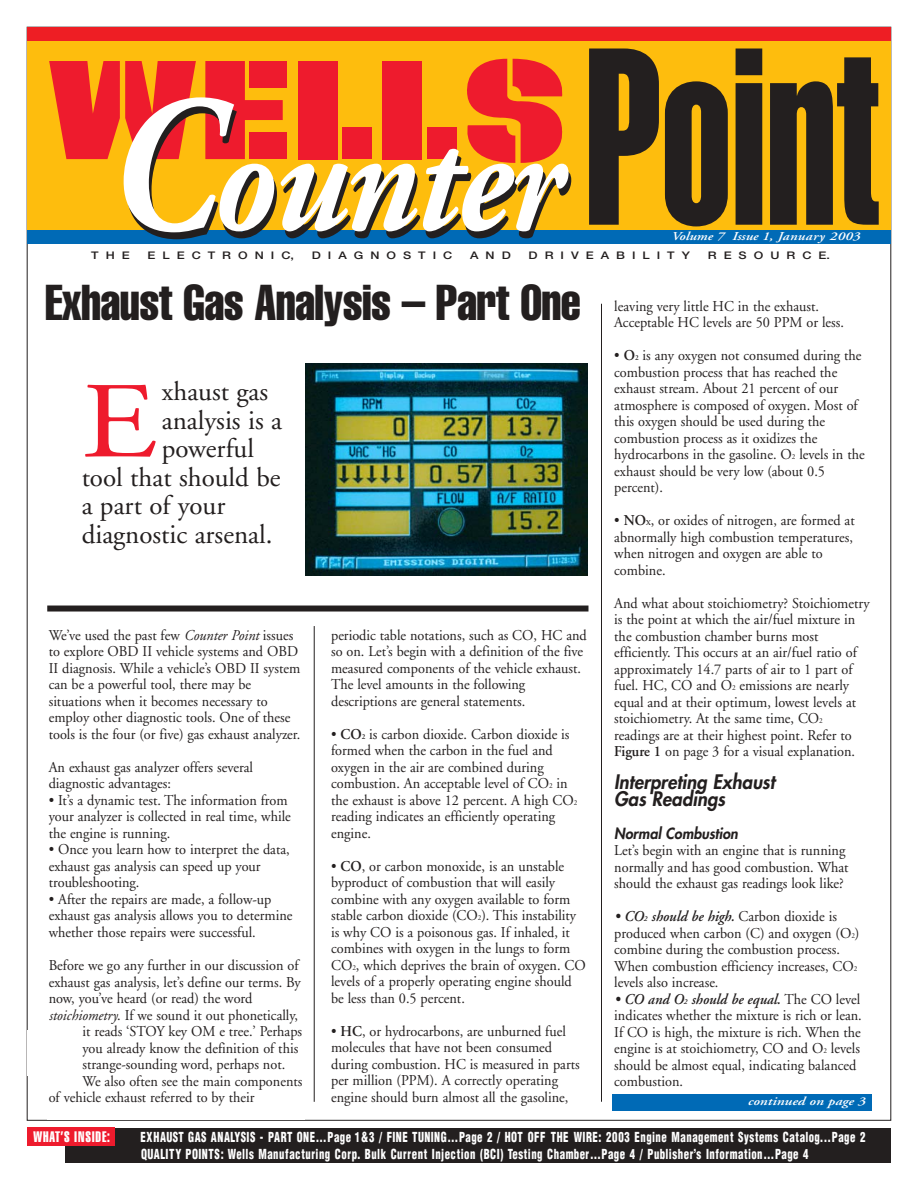
<style>
.page{position:relative;width:918px;height:1188px;background:#fff}
.page>*{position:absolute;margin:0;border:0;box-sizing:border-box;transform-origin:0 0}
.t1{font:italic 700 158.25px "Adobe Garamond";letter-spacing:-.015em;color:#fff;scale:.85 1}
.t2{font:108px "Adobe Garamond";color:#ee1b2d;scale:1.2 1}
.t3{font:extra-condensed 49.5px "Helvetica";letter-spacing:-.015em;color:#231f1f;scale:.95 1}
.t4{font:27px "Adobe Garamond";color:#231f1f}
.t5{font:italic 800 19.5px/16.5px "Futura";color:#231f1f;scale:.95 1}
.t6{font:15px/16.5px "Adobe Garamond";color:#231f1f;scale:.95 1}
.t7{font:italic 800 15px "Futura";color:#231f1f;scale:.95 1}
.t8{font:15px "Helvetica Extra Compressed";letter-spacing:.055em;color:#fff}
.t9{font:900 condensed 13.5px/17px "Helvetica";letter-spacing:.045em;color:#fff;scale:.8 1}
.t10{font:italic 600 12px "Adobe Garamond";color:#fff;scale:1.2 1}
.t11{font:italic 600 12px "Adobe Garamond";color:#fff;scale:1.25 1}
.t12{font:500 10.5px "Helvetica Neue";letter-spacing:.555em;color:#231f1f;scale:1.2 1}
.s1{font-size:195px}
.s2{font-family:"Helvetica Extra Compressed";font-weight:400;font-style:normal;font-size:247.5px;color:#231f1f}
.s3{font-style:italic}
.s4{font-weight:600}
.s5{font-weight:600;font-size:7.5px}
.s6{font-size:7.5px}
.s7{font-weight:600;font-style:italic}
.s8{font-weight:600;font-style:italic;font-size:7.5px}
</style>
<div class="page">
<img style="left:305px;top:364px;width:282px;height:212px">
<div style="left:27px;top:27px;width:864px;height:216px;background:#febd0d"></div>
<svg style="left:205px;top:61px;width:78px;height:98px"></svg>
<div style="left:250px;top:61px;width:37px;height:26px;background:#ee1b2d"></div>
<div style="left:250px;top:133px;width:37px;height:26px;background:#ee1b2d"></div>
<div style="left:298px;top:61px;width:39px;height:98px;background:#ee1b2d"></div>
<div style="left:342px;top:127px;width:30px;height:32px;background:#ee1b2d"></div>
<div style="left:383px;top:61px;width:39px;height:98px;background:#ee1b2d"></div>
<div style="left:427px;top:127px;width:30px;height:32px;background:#ee1b2d"></div>
<svg style="left:49px;top:61px;width:147px;height:98px"></svg>
<svg style="left:467px;top:59px;width:96px;height:104px"></svg>
<div style="left:27px;top:27px;width:864px;height:13px;background:#ee1e24"></div>
<div style="left:66px;top:1129px;width:825px;height:34px;background:#231f1f"></div>
<hr style="left:314px;top:626px;width:1px;height:476px;background:#231f1f">
<div style="left:27px;top:1127px;width:88px;height:19px;background:#ee1b2d"></div>
<div style="left:27px;top:230px;width:864px;height:13px;background:#006ab6"></div>
<div style="left:613px;top:1094px;width:259px;height:16px;background:#006ab6"></div>
<hr style="left:601px;top:304px;width:1px;height:798px;background:#231f1f">
<div style="left:47px;top:606px;width:541px;height:6px;background:#231f1f"></div>
<h1 class="t1" style="left:101px;top:115px;width:917px"><span class="s1">C</span>ounter <span class="s2">Point</span></h1>
<p class="t12" style="left:91px;top:252px;width:34px">THE</p>
<p class="t12" style="left:148px;top:252px;width:123px">ELECTRONIC,</p>
<p class="t12" style="left:312px;top:252px;width:119px">DIAGNOSTIC</p>
<p class="t12" style="left:470px;top:252px;width:35px">AND</p>
<p class="t12" style="left:529px;top:252px;width:136px">DRIVEABILITY</p>
<p class="t12" style="left:708px;top:252px;width:103px">RESOURCE.</p>
<p class="t10" style="left:671px;top:232px;width:159px">Volume 7 Issue 1, January 2003</p>
<h3 class="t3" style="left:45px;top:285px;width:566px">Exhaust Gas Analysis – Part One</h3>
<h3 class="t4" style="left:162px;top:381px;width:108px">xhaust gas</h3>
<h3 class="t4" style="left:162px;top:410px;width:122px">analysis is a</h3>
<h3 class="t4" style="left:162px;top:438px;width:94px">powerful</h3>
<h3 class="t4" style="left:82px;top:467px;width:200px">tool that should be</h3>
<h3 class="t4" style="left:82px;top:495px;width:145px">a part of your</h3>
<h3 class="t4" style="left:82px;top:524px;width:192px">diagnostic arsenal.</h3>
<h2 class="t2" style="left:81px;top:379px;width:65px">E</h2>
<p class="t6" style="left:49px;top:628px;width:266px">We’ve used the past few <span class="s3">Counter Point</span> issues to explore OBD II vehicle systems and OBD II diagnosis. While a vehicle’s OBD II system can be a powerful tool, there may be situations when it becomes necessary to employ other diagnostic tools. One of these tools is the four (or five) gas exhaust analyzer.</p>
<p class="t6" style="left:49px;top:760px;width:217px">An exhaust gas analyzer offers several diagnostic advantages:</p>
<p class="t6" style="left:49px;top:793px;width:256px">• It’s a dynamic test. The information from your analyzer is collected in real time, while the engine is running.</p>
<p class="t6" style="left:49px;top:843px;width:255px">• Once you learn how to interpret the data, exhaust gas analysis can speed up your troubleshooting.</p>
<p class="t6" style="left:49px;top:892px;width:258px">• After the repairs are made, a follow-up exhaust gas analysis allows you to determine whether those repairs were successful.</p>
<p class="t6" style="left:49px;top:958px;width:264px">Before we go any further in our discussion of</p>
<p class="t6" style="left:49px;top:975px;width:267px">exhaust gas analysis, let’s define our terms. By</p>
<p class="t6" style="left:49px;top:991px;width:216px">now, you’ve heard (or read) the word</p>
<p class="t6" style="left:49px;top:1008px;width:264px"><span class="s3">stoichiometry</span>. If we sound it out phonetically,</p>
<p class="t6" style="left:83px;top:1024px;width:233px">it reads ‘STOY key OM e tree.’ Perhaps</p>
<p class="t6" style="left:83px;top:1041px;width:229px">you already know the definition of this</p>
<p class="t6" style="left:83px;top:1057px;width:215px">strange-sounding word, perhaps not.</p>
<p class="t6" style="left:83px;top:1074px;width:233px">We also often see the main components</p>
<p class="t6" style="left:49px;top:1090px;width:218px">of vehicle exhaust referred to by their</p>
<p class="t6" style="left:331px;top:628px;width:271px">periodic table notations, such as CO, HC and so on. Let’s begin with a definition of the five measured components of the vehicle exhaust.<br>The level amounts in the following descriptions are general statements.</p>
<p class="t6" style="left:331px;top:727px;width:261px">• <span class="s4">CO</span><span class="s5">2</span> is carbon dioxide. Carbon dioxide is formed when the carbon in the fuel and oxygen in the air are combined during combustion. An acceptable level of CO<span class="s6">2</span> in the exhaust is above 12 percent. A high CO<span class="s6">2 </span>reading indicates an efficiently operating engine.</p>
<p class="t6" style="left:331px;top:859px;width:270px">• <span class="s4">CO</span>, or carbon monoxide, is an unstable byproduct of combustion that will easily combine with any oxygen available to form stable carbon dioxide (CO<span class="s6">2</span>). This instability is why CO is a poisonous gas. If inhaled, it combines with oxygen in the lungs to form CO<span class="s6">2</span>, which deprives the brain of oxygen. CO levels of a properly operating engine should be less than 0.5 percent.</p>
<p class="t6" style="left:331px;top:1024px;width:263px">• <span class="s4">HC</span>, or hydrocarbons, are unburned fuel molecules that have not been consumed during combustion. HC is measured in parts per million (PPM). A correctly operating engine should burn almost all the gasoline,</p>
<p class="t6" style="left:614px;top:299px;width:243px">leaving very little HC in the exhaust.<br>Acceptable HC levels are 50 PPM or less.</p>
<p class="t6" style="left:614px;top:349px;width:265px">• <span class="s4">O</span><span class="s5">2</span> is any oxygen not consumed during the combustion process that has reached the exhaust stream. About 21 percent of our atmosphere is composed of oxygen. Most of this oxygen should be used during the combustion process as it oxidizes the hydrocarbons in the gasoline. O<span class="s6">2</span> levels in the exhaust should be very low (about 0.5 percent).</p>
<p class="t6" style="left:614px;top:514px;width:255px">• <span class="s4">NO</span><span class="s5">X</span>, or oxides of nitrogen, are formed at abnormally high combustion temperatures, when nitrogen and oxygen are able to combine.</p>
<p class="t6" style="left:614px;top:596px;width:270px">And what about stoichiometry? Stoichiometry is the point at which the air/fuel mixture in the combustion chamber burns most efficiently. This occurs at an air/fuel ratio of approximately 14.7 parts of air to 1 part of fuel. HC, CO and O<span class="s6">2</span> emissions are nearly equal and at their optimum, lowest levels at stoichiometry. At the same time, CO<span class="s6">2 </span>readings are at their highest point. Refer to <span class="s4">Figure 1</span> on page 3 for a visual explanation.</p>
<h3 class="t5" style="left:614px;top:775px;width:171px">Interpreting Exhaust<br>Gas Readings</h3>
<p class="t7" style="left:614px;top:826px;width:132px">Normal Combustion</p>
<p class="t6" style="left:614px;top:844px;width:248px">Let’s begin with an engine that is running normally and has good combustion. What should the exhaust gas readings look like?</p>
<p class="t6" style="left:614px;top:910px;width:260px"><span class="s7">• CO</span><span class="s8">2</span> <span class="s7">should be high.</span> Carbon dioxide is produced when carbon (C) and oxygen (O<span class="s6">2</span>) combine during the combustion process.<br>When combustion efficiency increases, CO<span class="s6">2 </span>levels also increase.</p>
<p class="t6" style="left:614px;top:992px;width:262px"><span class="s7">• CO and O</span><span class="s8">2</span> <span class="s7">should be equal.</span> The CO level indicates whether the mixture is rich or lean.<br>If CO is high, the mixture is rich. When the engine is at stoichiometry, CO and O<span class="s6">2</span> levels should be almost equal, indicating balanced combustion.</p>
<p class="t11" style="left:747px;top:1096px;width:96px">continued on page 3</p>
<p class="t8" style="left:33px;top:1132px;width:78px">WHAT’S INSIDE:</p>
<p class="t9" style="left:141px;top:1130px;width:908px">EXHAUST GAS ANALYSIS - PART ONE…Page 1&amp;3 / FINE TUNING…Page 2 / HOT OFF THE WIRE: 2003 Engine Management Systems Catalog...Page 2<br>QUALITY POINTS: Wells Manufacturing Corp. Bulk Current Injection (BCI) Testing Chamber…Page 4 / Publisher’s Information…Page 4</p>
</div>
